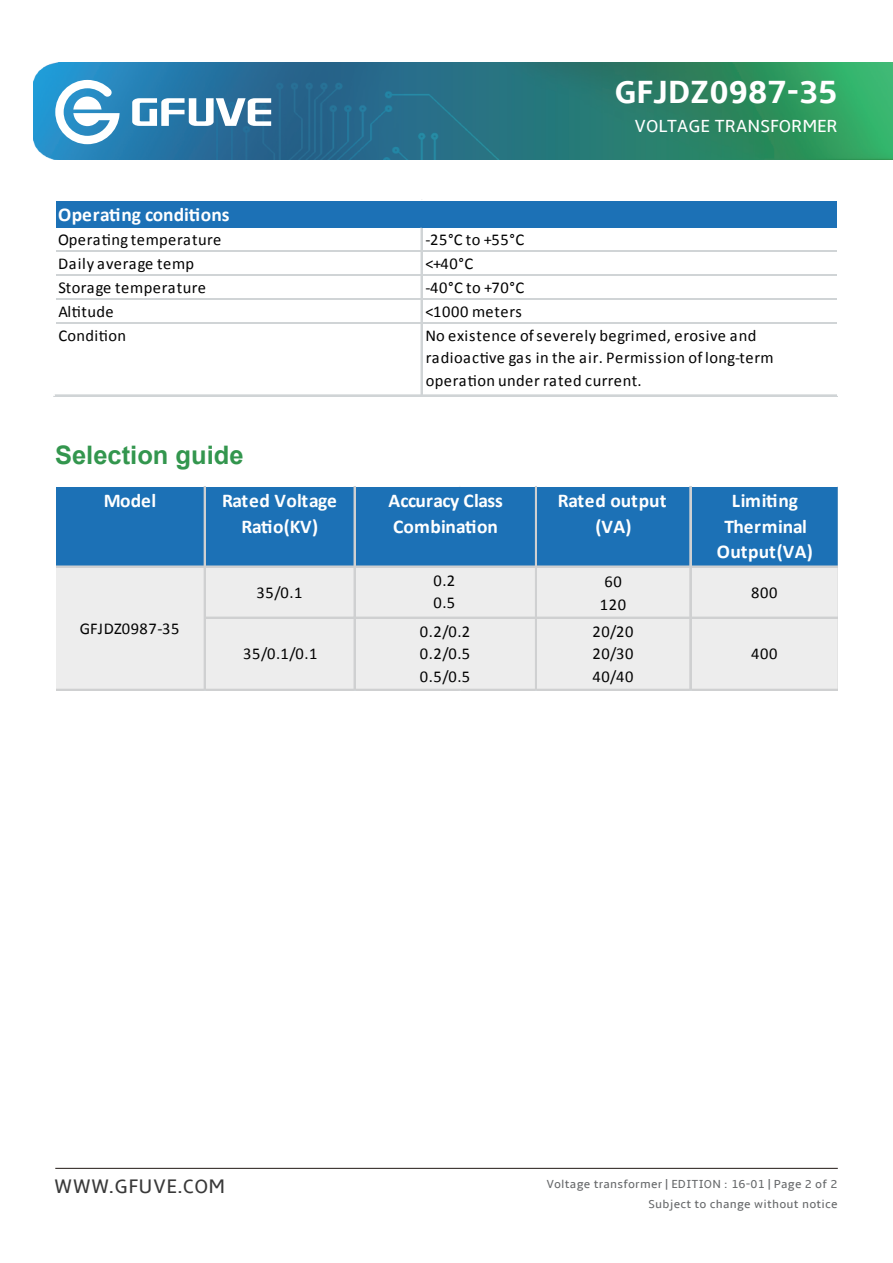
<style>
.page{position:relative;width:893px;height:1263px;background:#fff}
.page>*{position:absolute;margin:0;border:0;box-sizing:border-box;transform-origin:0 0}
.t1{font:700 33px "Amble";color:#fff}
.t2{font:700 25.5px "Arial";color:#33964e}
.t3{font:20.1px "Amble";letter-spacing:.02em;color:#393939}
.t4{font:700 19.5px/25.5px "Calibri";color:#fff;text-align:center}
.t5{font:18px "Amble";color:#fff}
.t6{font:16.5px/22.5px "Calibri";letter-spacing:.03em;color:#030303}
.t7{font:12px/19.8px "Amble";letter-spacing:.02em;color:#67696b;text-align:right}
</style>
<div class="page">
<img style="left:33px;top:63px;width:860px;height:97px">
<svg style="left:55px;top:80px;width:65px;height:64px"></svg>
<svg style="left:132px;top:98px;width:139px;height:28px"></svg>
<hr style="left:55px;top:1168px;width:783px;height:1px;background:#211814">
<div style="left:56px;top:488px;width:784px;height:79px;background:#1c71b6"></div>
<div style="left:56px;top:566px;width:784px;height:125px;background:#ededed"></div>
<hr style="left:56px;top:566px;width:784px;height:1px;background:#cfd0d1">
<hr style="left:206px;top:617px;width:148px;height:2px;background:#cfd0d1">
<hr style="left:354px;top:486px;width:2px;height:131px;background:#cfd0d1">
<hr style="left:354px;top:617px;width:181px;height:2px;background:#cfd0d1">
<hr style="left:537px;top:617px;width:303px;height:2px;background:#cfd0d1">
<hr style="left:204px;top:486px;width:2px;height:203px;background:#cfd0d1">
<hr style="left:354px;top:619px;width:2px;height:70px;background:#cfd0d1">
<hr style="left:535px;top:486px;width:2px;height:203px;background:#cfd0d1">
<hr style="left:689px;top:486px;width:1px;height:203px;background:#cfd0d1">
<hr style="left:690px;top:486px;width:1px;height:203px;background:#cfd0d1">
<hr style="left:54px;top:689px;width:786px;height:2px;background:#cfd0d1">
<div style="left:36px;top:474px;width:20px;height:335px;background:#fff"></div>
<div style="left:55px;top:201px;width:784px;height:27px;background:#1c71b6"></div>
<hr style="left:55px;top:250px;width:783px;height:1px;background:#d0d4d6">
<hr style="left:55px;top:251px;width:783px;height:1px;background:#d0d4d6">
<hr style="left:55px;top:274px;width:783px;height:1px;background:#d0d4d6">
<hr style="left:55px;top:275px;width:783px;height:1px;background:#d0d4d6">
<hr style="left:55px;top:298px;width:783px;height:1px;background:#d0d4d6">
<hr style="left:55px;top:299px;width:783px;height:1px;background:#d0d4d6">
<hr style="left:55px;top:322px;width:783px;height:1px;background:#d0d4d6">
<hr style="left:55px;top:323px;width:783px;height:1px;background:#d0d4d6">
<hr style="left:55px;top:395px;width:783px;height:1px;background:#d0d4d6">
<hr style="left:837px;top:200px;width:1px;height:196px;background:#fff">
<hr style="left:421px;top:228px;width:1px;height:168px;background:#d0d4d6">
<div style="left:838px;top:163px;width:19px;height:689px;background:#fff"></div>
<h1 class="t1" style="left:615px;top:73px;width:225px">GFJDZ0987-35</h1>
<p class="t5" style="left:635px;top:116px;width:205px">VOLTAGE TRANSFORMER</p>
<p class="t4" style="left:58px;top:201px;width:173px">Operating conditions</p>
<p class="t6" style="left:58px;top:228px;width:165px">Operating temperature</p>
<p class="t6" style="left:425px;top:228px;width:100px">-25°C to +55°C</p>
<p class="t6" style="left:58px;top:252px;width:137px">Daily average temp</p>
<p class="t6" style="left:426px;top:252px;width:49px">&lt;+40°C</p>
<p class="t6" style="left:58px;top:276px;width:149px">Storage temperature</p>
<p class="t6" style="left:426px;top:276px;width:100px">-40°C to +70°C</p>
<p class="t6" style="left:58px;top:300px;width:57px">Altitude</p>
<p class="t6" style="left:426px;top:300px;width:98px">&lt;1000 meters</p>
<p class="t6" style="left:58px;top:324px;width:69px">Condition</p>
<p class="t6" style="left:426px;top:324px;width:349px">No existence ofseverely begrimed, erosive and radioactive gas in the air. Permission oflong-term operation under rated current.</p>
<h2 class="t2" style="left:55px;top:438px;width:190px">Selection guide</h2>
<p class="t4" style="left:104px;top:488px;width:54px">Model</p>
<p class="t4" style="left:222px;top:488px;width:116px">Rated Voltage<br>Ratio(KV)</p>
<p class="t4" style="left:389px;top:488px;width:116px;text-align:left">Accuracy Class<br>Combination</p>
<p class="t4" style="left:558px;top:488px;width:110px">Rated output (VA)</p>
<p class="t4" style="left:717px;top:488px;width:97px">Limiting<br>Therminal<br>Output(VA)</p>
<p class="t6" style="left:433px;top:569px;width:23px">0.2<br>0.5</p>
<p class="t6" style="left:257px;top:581px;width:47px">35/0.1</p>
<p class="t6" style="left:600px;top:570px;width:28px">60<br>120</p>
<p class="t6" style="left:751px;top:581px;width:28px">800</p>
<p class="t6" style="left:243px;top:642px;width:76px">35/0.1/0.1</p>
<p class="t6" style="left:80px;top:617px;width:101px">GFJDZ0987-35</p>
<p class="t6" style="left:420px;top:620px;width:52px;text-align:justify">0.2/0.2<br>0.2/0.5<br>0.5/0.5</p>
<p class="t6" style="left:592px;top:620px;width:43px;text-align:justify">20/20<br>20/30<br>40/40</p>
<p class="t6" style="left:751px;top:642px;width:28px">400</p>
<p class="t3" style="left:54px;top:1174px;width:173px">WWW.GFUVE.COM</p>
<p class="t7" style="left:546px;top:1174px;width:293px">Voltage transformer | EDITION : 16-01 | Page 2 of 2<br>Subject to change without notice</p>
</div>
